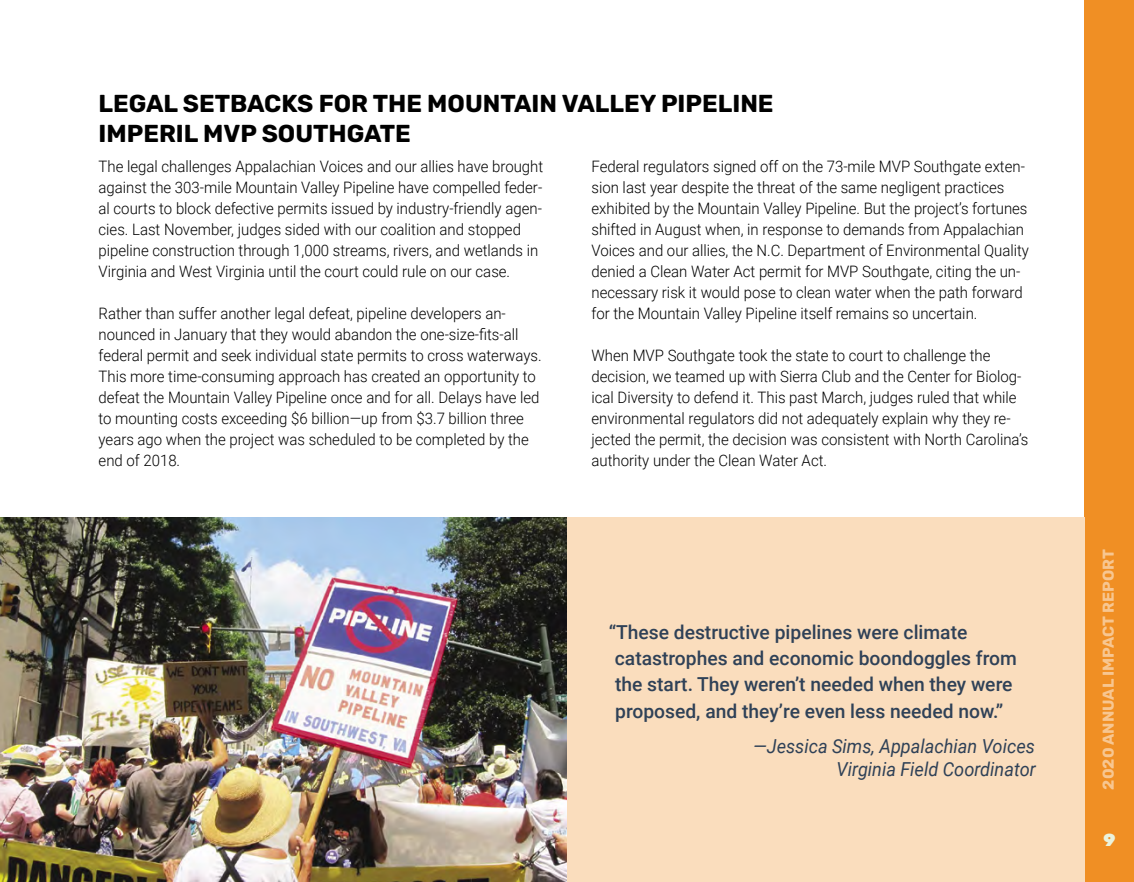
<style>
.page{position:relative;width:1134px;height:882px;background:#fff}
.page>*{position:absolute;margin:0;border:0;box-sizing:border-box;transform-origin:0 0}
.t1{font:300 24.5px/29.4px "Rubik";color:#000}
.t2{font:500 19.25px/26.2px "Roboto";color:#2f4157}
.t3{font:italic 19.25px/22.8px "Roboto";color:#2f4157;text-align:right;scale:.94 1}
.t4{font:300 17.5px "Rubik";color:#ebf3dd}
.t5{font:300 15.75px/21px "Roboto";color:#000;scale:.95 1}
.t6{font:300 15.75px "Rubik";color:#fff}
</style>
<div class="page">
<div style="left:1085px;top:0;width:49px;height:882px;background:#f08f24"></div>
<img style="left:0;top:517px;width:567px;height:365px">
<div style="left:567px;top:517px;width:518px;height:365px;background:#faddbd"></div>
<h1 class="t1" style="left:99px;top:90px;width:676px">LEGAL SETBACKS FOR THE MOUNTAIN VALLEY PIPELINE<br>IMPERIL MVP SOUTHGATE</h1>
<p class="t5" style="left:99px;top:156px;width:470px">The legal challenges Appalachian Voices and our allies have brought against the 303-mile Mountain Valley Pipeline have compelled feder&shy;al courts to block defective permits issued by industry-friendly agen&shy;cies. Last November, judges sided with our coalition and stopped pipeline construction through 1,000 streams, rivers, and wetlands in Virginia and West Virginia until the court could rule on our case.</p>
<p class="t5" style="left:99px;top:303px;width:468px">Rather than suffer another legal defeat, pipeline developers an&shy;nounced in January that they would abandon the one-size-fits-all federal permit and seek individual state permits to cross waterways.<br>This more time-consuming approach has created an opportunity to defeat the Mountain Valley Pipeline once and for all. Delays have led to mounting costs exceeding $6 billion—up from $3.7 billion three years ago when the project was scheduled to be completed by the end of 2018.</p>
<p class="t5" style="left:592px;top:156px;width:462px">Federal regulators signed off on the 73-mile MVP Southgate exten&shy;sion last year despite the threat of the same negligent practices exhibited by the Mountain Valley Pipeline. But the project’s fortunes shifted in August when, in response to demands from Appalachian Voices and our allies, the N.C. Department of Environmental Quality denied a Clean Water Act permit for MVP Southgate, citing the un&shy;necessary risk it would pose to clean water when the path forward for the Mountain Valley Pipeline itself remains so uncertain.</p>
<p class="t5" style="left:592px;top:345px;width:462px">When MVP Southgate took the state to court to challenge the decision, we teamed up with Sierra Club and the Center for Biolog&shy;ical Diversity to defend it. This past March, judges ruled that while environmental regulators did not adequately explain why they re&shy;jected the permit, the decision was consistent with North Carolina’s authority under the Clean Water Act.</p>
<p class="t2" style="left:615px;top:618px;width:404px;text-indent:-6px">“These destructive pipelines were climate catastrophes and economic boondoggles from the start. They weren’t needed when they were proposed, and they’re even less needed now.”</p>
<p class="t3" style="left:753px;top:734px;width:302px">—Jessica Sims, Appalachian Voices<br>Virginia Field Coordinator</p>
<p class="t6" style="left:1099px;top:790px;width:242px;rotate:-90deg">2020 ANNUAL IMPACT REPORT</p>
<p class="t4" style="left:1103px;top:830px;width:13px">9</p>
</div>
